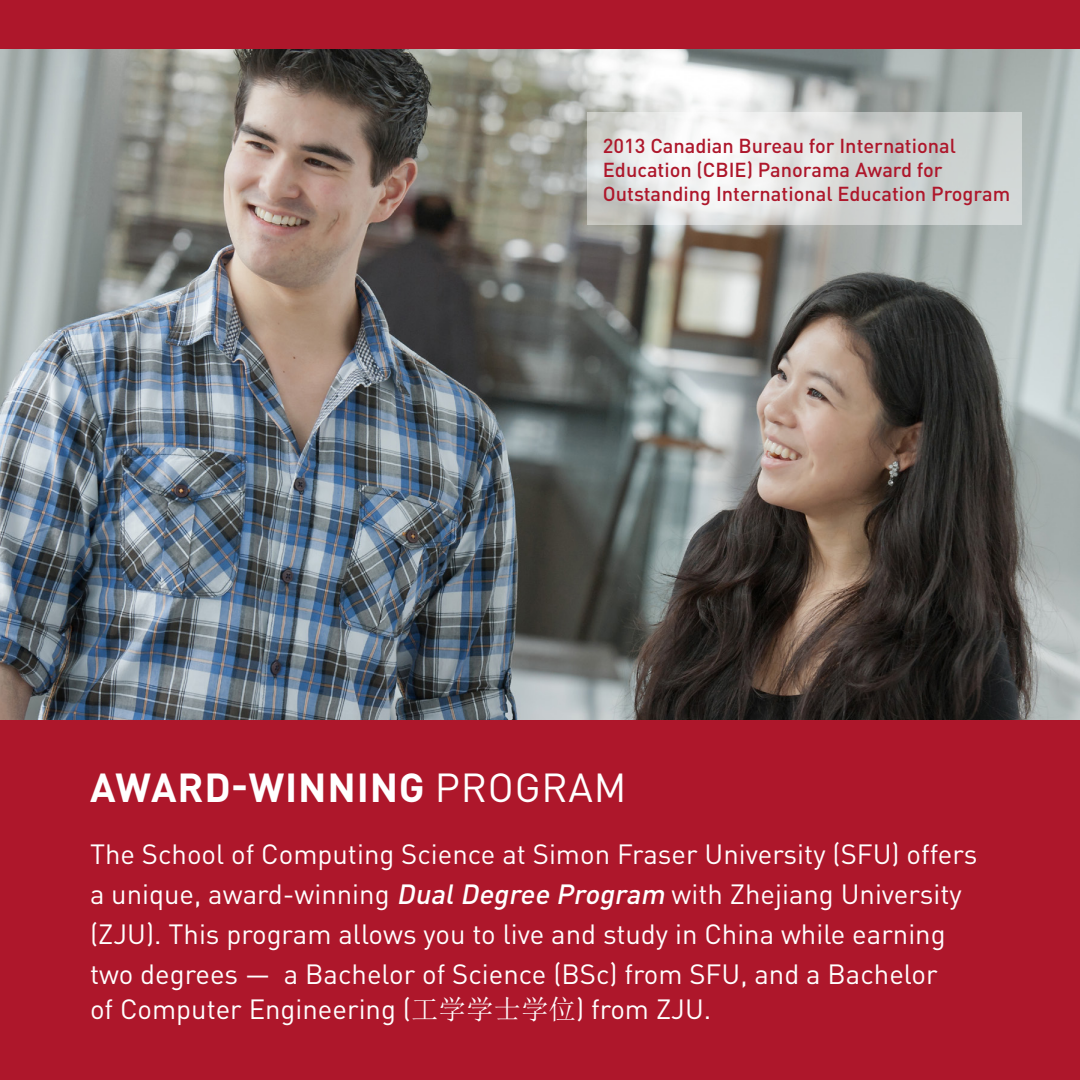
<style>
.page{position:relative;width:1080px;height:1080px;background:#fff}
.page>*{position:absolute;margin:0;border:0;box-sizing:border-box;transform-origin:0 0}
.t1{font:700 40px "DIN Pro";letter-spacing:.02em;color:#fff}
.t2{font:27.5px/40px "DIN Pro";color:#fff}
.t3{font:500 20px "DIN Pro";color:#ae172b}
.s1{font-weight:400}
.s2{font-weight:500;font-style:italic}
.s3{font-family:"N Sim Sun"}
</style>
<div class="page">
<img style="left:0;top:49px;width:1080px;height:671px">
<div style="left:0;top:720px;width:1080px;height:360px;background:#ae172b"></div>
<div style="left:0;top:0;width:1080px;height:49px;background:#ae172b"></div>
<svg style="left:587px;top:112px;width:435px;height:113px"></svg>
<p class="t3" style="left:603px;top:132px;width:355px">2013 Canadian Bureau for International</p>
<p class="t3" style="left:603px;top:156px;width:341px">Education (CBIE) Panorama Award for</p>
<p class="t3" style="left:603px;top:180px;width:409px">Outstanding International Education Program</p>
<p class="t1" style="left:90px;top:760px;width:538px">AWARD-WINNING <span class="s1">PROGRAM</span></p>
<p class="t2" style="left:90px;top:833px;width:889px">The School of Computing Science at Simon Fraser University (SFU) offers a unique, award-winning <span class="s2">DualDegree Program</span> with Zhejiang University (ZJU). This program allows you to live and study in China while earning two degrees — a Bachelor of Science (BSc) from SFU, and a Bachelor</p>
<p class="t2" style="left:90px;top:988px;width:623px">of Computer Engineering (<span class="s3">工学学士学位</span>) from ZJU.</p>
</div>
